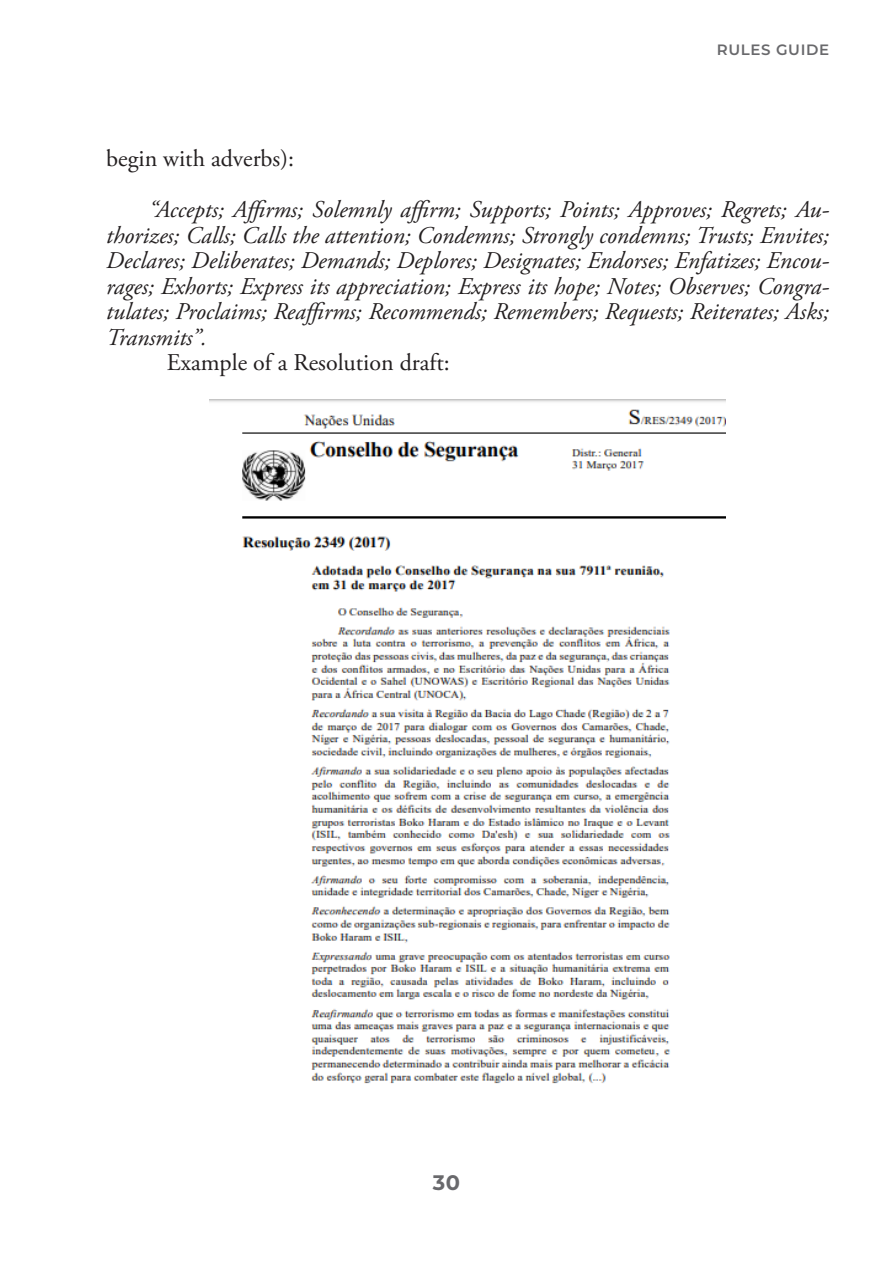
<style>
.page{position:relative;width:893px;height:1263px;background:#fff}
.page>*{position:absolute;margin:0;border:0;box-sizing:border-box;transform-origin:0 0}
.Corpo_do_texto{font:italic 24px/25.5px "Adobe Garamond Pro";color:#231f20;text-align:justify}
.Corpo_do_texto-2{font:24px "Adobe Garamond Pro";color:#231f20}
.t1{font:700 21px "Montserrat";color:#69696c}
.t2{font:600 15px "Montserrat";letter-spacing:.04em;color:#69696c}
</style>
<div class="page">
<img style="left:210px;top:399px;width:515px;height:685px">
<p class="t2" style="left:717px;top:39px;width:114px">RULES GUIDE</p>
<p class="Corpo_do_texto-2" style="left:106px;top:144px;width:189px">begin with adverbs):</p>
<p class="Corpo_do_texto" style="left:106px;top:198px;width:724px;text-indent:43px">“Accepts; Affirms; Solemnly affirm; Supports; Points; Approves; Regrets; Au&shy;thorizes; Calls; Calls the attention; Condemns; Strongly condemns; Trusts; Envites; Declares; Deliberates; Demands; Deplores; Designates; Endorses; Enfatizes; Encou&shy;rages; Exhorts; Express its appreciation; Express its hope; Notes; Observes; Congra&shy;tulates; Proclaims; Reaffirms; Recommends; Remembers; Requests; Reiterates; Asks; Transmits”.</p>
<p class="Corpo_do_texto-2" style="left:167px;top:348px;width:285px">Example of a Resolution draft:</p>
<p class="t1" style="left:433px;top:1167px;width:29px">30</p>
</div>
